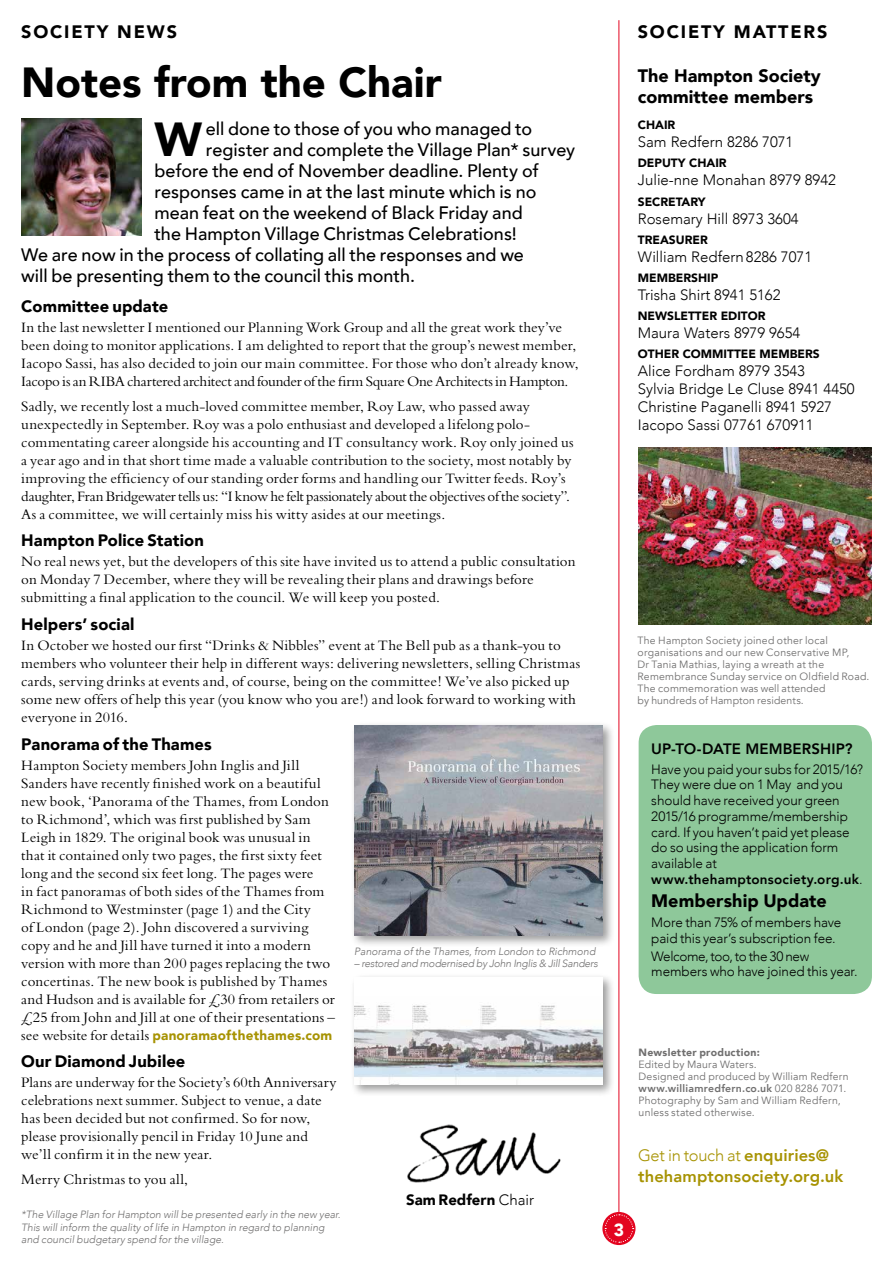
<style>
.page{position:relative;width:893px;height:1263px;background:#fff}
.page>*{position:absolute;margin:0;border:0;box-sizing:border-box;transform-origin:0 0}
.t1{font:900 47.7px "Avenir";color:#000}
.t2{font:900 42px "Avenir";color:#000}
.t3{font:500 18px "Avenir";color:#000}
.t4{font:900 18px/21px "Avenir";color:#000}
.t5{font:900 18px "Avenir";letter-spacing:.1em;color:#000}
.t6{font:900 17.55px "Avenir";color:#fff}
.t7{font:900 16.5px "Avenir";letter-spacing:.01em;color:#000}
.t8{font:800 16.5px/21px "Avenir";letter-spacing:.01em;color:#a79303}
.t9{font:15px/18px "Bembo";letter-spacing:.01em;color:#000}
.t10{font:300 15px/18px "Avenir";color:#000}
.t11{font:15px "Bembo";letter-spacing:.03em;color:#000}
.t12{font:800 15px "Avenir";letter-spacing:.01em;color:#000}
.t13{font:900 15px "Avenir";color:#000}
.t14{font:300 13.5px/15.8px "Avenir";letter-spacing:-.005em;color:#000}
.t15{font:900 13.5px "Avenir";letter-spacing:.015em;color:#a79303}
.t16{font:900 12px "Avenir";color:#000}
.t17{font:10.5px/12px "Avenir";letter-spacing:.02em;color:#706f6f}
.t18{font:italic 300 10.5px/12.8px "Avenir";color:#706f6f}
.t19{font:italic 300 10.5px "Avenir";letter-spacing:-.02em;color:#706f6f}
.t20{font:900 10.5px "Avenir";letter-spacing:.025em;color:#706f6f}
.s1{font-family:"Bembo";font-weight:400;font-size:15px;color:#000}
.s2{font-weight:800}
.s3{font-weight:300}
</style>
<div class="page">
<hr style="left:618px;top:20px;width:1px;height:1200px;background:#e30520">
<svg style="left:602px;top:1212px;width:33px;height:33px"></svg>
<svg style="left:604px;top:1214px;width:30px;height:29px"></svg>
<img style="left:407px;top:1124px;width:154px;height:59px">
<img style="left:21px;top:119px;width:121px;height:117px">
<div style="left:350px;top:721px;width:265px;height:227px;background:#000;opacity:.4"></div>
<img style="left:354px;top:725px;width:248px;height:210px">
<div style="left:350px;top:973px;width:265px;height:124px;background:#000;opacity:.4"></div>
<div style="left:354px;top:977px;width:248px;height:107px;background:#fff"></div>
<img style="left:354px;top:1005px;width:248px;height:79px">
<div style="left:639px;top:725px;width:233px;height:269px;background:#8ec89a;border-radius:18px"></div>
<img style="left:638px;top:448px;width:234px;height:176px">
<p class="t5" style="left:21px;top:17px;width:157px">SOCIETY NEWS</p>
<p class="t5" style="left:638px;top:17px;width:191px">SOCIETY MATTERS</p>
<h2 class="t2" style="left:21px;top:47px;width:422px">Notes from the Chair</h2>
<h1 class="t1" style="left:155px;top:99px;width:49px">W</h1>
<p class="t3" style="left:206px;top:113px;width:328px">ell done to those of you who managed to</p>
<p class="t4" style="left:638px;top:65px;width:184px">The Hampton Society committee members</p>
<p class="t16" style="left:638px;top:115px;width:39px">CHAIR</p>
<p class="t10" style="left:638px;top:133px;width:157px">Sam Redfern 8286 7071</p>
<p class="t16" style="left:638px;top:153px;width:90px">DEPUTY CHAIR</p>
<p class="t10" style="left:638px;top:171px;width:200px">Julie-nne Monahan 8979 8942</p>
<p class="t16" style="left:638px;top:191px;width:69px">SECRETARY</p>
<p class="t10" style="left:638px;top:209px;width:162px">Rosemary Hill 8973 3604</p>
<p class="t16" style="left:638px;top:229px;width:72px">TREASURER</p>
<p class="t10" style="left:638px;top:248px;width:176px">William Redfern8286 7071</p>
<p class="t16" style="left:638px;top:267px;width:82px">MEMBERSHIP</p>
<p class="t10" style="left:638px;top:286px;width:144px">Trisha Shirt 8941 5162</p>
<p class="t16" style="left:638px;top:305px;width:129px">NEWSLETTER EDITOR</p>
<p class="t10" style="left:638px;top:324px;width:164px">Maura Waters 8979 9654</p>
<p class="t16" style="left:638px;top:344px;width:183px">OTHER COMMITTEE MEMBERS</p>
<p class="t10" style="left:638px;top:362px;width:218px">Alice Fordham 8979 3543<br>Sylvia Bridge Le Cluse 8941 4450<br>Christine Paganelli 8941 5927<br>Iacopo Sassi 07761 670911</p>
<p class="t3" style="left:206px;top:134px;width:371px">register and complete the Village Plan* survey</p>
<p class="t3" style="left:154px;top:155px;width:386px">before the end of November deadline. Plenty of</p>
<p class="t3" style="left:154px;top:176px;width:383px">responses came in at the last minute which is no</p>
<p class="t3" style="left:154px;top:197px;width:370px">mean feat on the weekend of Black Friday and</p>
<p class="t3" style="left:154px;top:218px;width:364px">the Hampton Village Christmas Celebrations!</p>
<p class="t3" style="left:21px;top:239px;width:504px">We are now in the process of collating all the responses and we</p>
<p class="t3" style="left:21px;top:260px;width:395px">will be presenting them to the council this month.</p>
<p class="t7" style="left:21px;top:292px;width:149px">Committee update</p>
<p class="t9" style="left:21px;top:318px;width:559px">In the last newsletter I mentioned our Planning Work Group and all the great work they’ve been doing to monitor applications. I am delighted to report that the group’s newest member, Iacopo Sassi, has also decided to join our main committee. For those who don’t already know, Iacopo is an RIBA chartered architect and founder of the firm Square One Architects in Hampton.</p>
<p class="t9" style="left:21px;top:397px;width:554px">Sadly, we recently lost a much-loved committee member, Roy Law, who passed away unexpectedly in September. Roy was a polo enthusiast and developed a lifelong polo&shy;commentating career alongside his accounting and IT consultancy work. Roy only joined us a year ago and in that short time made a valuable contribution to the society, most notably by improving the efficiency of our standing order forms and handling our Twitter feeds. Roy’s daughter, Fran Bridgewater tells us: “I know he felt passionately about the objectives of the society”.<br>As a committee, we will certainly miss his witty asides at our meetings.</p>
<p class="t7" style="left:21px;top:526px;width:184px">Hampton Police Station</p>
<p class="t9" style="left:21px;top:552px;width:556px">No real news yet, but the developers of this site have invited us to attend a public consultation on Monday 7 December, where they will be revealing their plans and drawings before submitting a final application to the council. We will keep you posted.</p>
<p class="t7" style="left:21px;top:610px;width:115px">Helpers’ social</p>
<p class="t9" style="left:21px;top:636px;width:561px">In October we hosted our first “Drinks &amp; Nibbles” event at The Bell pub as a thank-you to members who volunteer their help in different ways: delivering newsletters, selling Christmas cards, serving drinks at events and, of course, being on the committee! We’ve also picked up some new offers of help this year (you know who you are!) and look forward to working with everyone in 2016.</p>
<p class="t7" style="left:21px;top:730px;width:192px">Panorama of the Thames</p>
<p class="t9" style="left:21px;top:756px;width:315px">Hampton Society members John Inglis and Jill Sanders have recently finished work on a beautiful new book, ‘Panorama of the Thames, from London to Richmond’, which was first published by Sam Leigh in 1829. The original book was unusual in that it contained only two pages, the first sixty feet long and the second six feet long. The pages were<br>in fact panoramas of both sides of the Thames from Richmond to Westminster (page 1) and the City<br>of London (page 2). John discovered a surviving copy and he and Jill have turned it into a modern version with more than 200 pages replacing the two concertinas. The new book is published by Thames and Hudson and is available for £30 from retailers or £25 from John and Jill at one of their presentations –</p>
<p class="t15" style="left:21px;top:1023px;width:312px"><span class="s1">see website for details</span> panoramaofthethames.com</p>
<p class="t7" style="left:21px;top:1047px;width:166px">Our Diamond Jubilee</p>
<p class="t9" style="left:21px;top:1073px;width:317px">Plans are underway for the Society’s 60th Anniversary celebrations next summer. Subject to venue, a date has been decided but not confirmed. So for now, please provisionally pencil in Friday 10 June and we’ll confirm it in the new year.</p>
<p class="t11" style="left:21px;top:1170px;width:168px">Merry Christmas to you all,</p>
<p class="t18" style="left:21px;top:1208px;width:321px">*The Village Plan for Hampton will be presented early in the new year.<br>This will inform the quality of life in Hampton in regard to planning and council budgetary spend for the village.</p>
<p class="t17" style="left:638px;top:634px;width:233px">The Hampton Society joined other local organisations and our new Conservative MP,<br>Dr Tania Mathias, laying a wreath at the Remembrance Sunday service on Oldfield Road.<br>The commemoration was well attended<br>by hundreds of Hampton residents.</p>
<p class="t12" style="left:651px;top:737px;width:203px">UP-TO-DATE MEMBERSHIP?</p>
<p class="t14" style="left:651px;top:761px;width:213px">Have you paid your subs for 2015/16?<br>They were due on 1 May and you should have received your green<br>2015/16 programme/membership card. If you haven’t paid yet please do so using the application form available at <span class="s2">www.thehamptonsociety.org.uk</span>.</p>
<p class="t4" style="left:651px;top:890px;width:177px">Membership Update</p>
<p class="t14" style="left:651px;top:914px;width:192px">More than 75% of members have paid this year’s subscription fee.</p>
<p class="t14" style="left:651px;top:948px;width:208px">Welcome, too, to the 30 new members who have joined this year.</p>
<p class="t18" style="left:354px;top:944px;width:243px">Panorama of the Thames, from London to Richmond</p>
<p class="t19" style="left:354px;top:957px;width:245px">– restored and modernised by John Inglis &amp; Jill Sanders</p>
<p class="t20" style="left:639px;top:1043px;width:123px">Newsletter production:</p>
<p class="t17" style="left:639px;top:1058px;width:212px">Edited by Maura Waters.<br>Designed and produced by William Redfern <span class="s2">www.williamredfern.co.uk</span> 020 8286 7071.<br>Photography by Sam and William Redfern, unless stated otherwise.</p>
<p class="t8" style="left:638px;top:1144px;width:207px"><span class="s3">Get in touch at</span> enquiries@ thehamptonsociety.org.uk</p>
<p class="t13" style="left:406px;top:1187px;width:130px">Sam Redfern <span class="s3">Chair</span></p>
<p class="t6" style="left:614px;top:1214px;width:12px">3</p>
</div>
